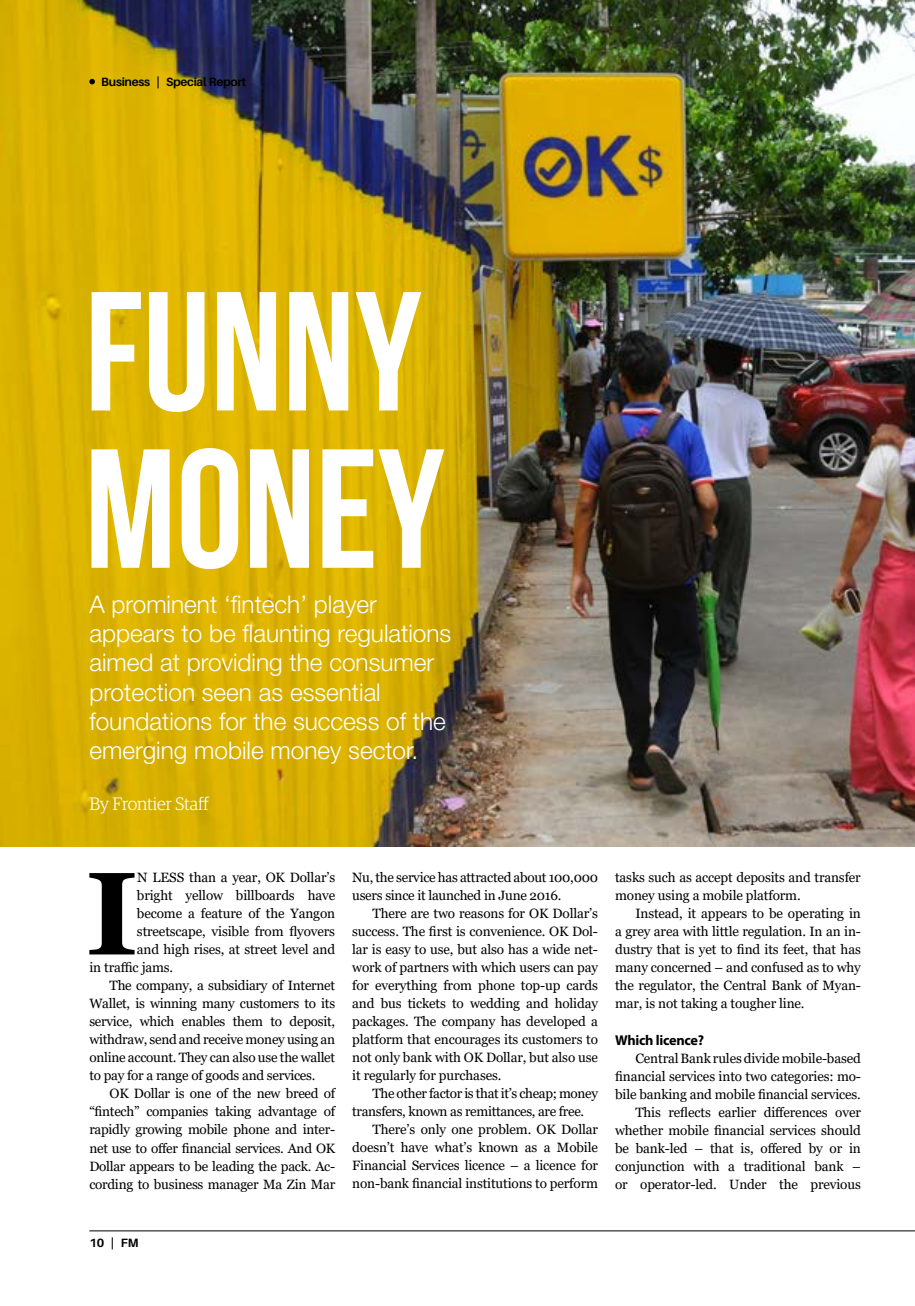
<style>
.page{position:relative;width:915px;height:1306px;background:#fff}
.page>*{position:absolute;margin:0;border:0;box-sizing:border-box;transform-origin:0 0}
.t1{font:700 169.05px/157.2px "Bebas Neue";color:#fff}
.t2{font:700 117.45px "Georgia";color:#000}
.t3{font:300 24.3px/29.2px "Helvetica Neue LT Pro";color:#fff}
.t4{font:300 18px "Guardian Egyp";letter-spacing:-.01em;color:#fff}
.t5{font:700 14.25px "Myriad Pro";letter-spacing:-.02em;color:#000}
.t6{font:13.5px/18px "Georgia";letter-spacing:-.01em;color:#000}
.t7{font:700 12px "Aileron";letter-spacing:-.025em;color:#000}
</style>
<div class="page">
<img style="left:0;top:0;width:914px;height:846px">
<hr style="left:89px;top:1230px;width:825px;height:1px;background:#000">
<svg style="left:89px;top:79px;width:6px;height:5px"></svg>
<p class="t7" style="left:101px;top:75px;width:146px">Business | Special Report</p>
<h1 class="t1" style="left:85px;top:289px;width:361px">FUNNY<br>MONEY</h1>
<h3 class="t3" style="left:89px;top:589px;width:363px">A prominent ‘fintech’ player appears to be flaunting regulations aimed at providing the consumer protection seen as essential foundations for the success of the emerging mobile money sector.</h3>
<h3 class="t4" style="left:89px;top:792px;width:121px">By Frontier Staff</h3>
<h2 class="t2" style="left:86px;top:846px;width:54px">I</h2>
<p class="t6" style="left:137px;top:868px;width:199px">N LESS than a year, OK Dollar’s</p>
<p class="t6" style="left:137px;top:886px;width:200px">bright yellow billboards have</p>
<p class="t6" style="left:137px;top:904px;width:200px">become a feature of the Yangon</p>
<p class="t6" style="left:137px;top:922px;width:200px">streetscape, visible from flyovers</p>
<p class="t6" style="left:137px;top:940px;width:200px">and high rises, at street level and</p>
<p class="t6" style="left:89px;top:958px;width:85px">in traffic jams.</p>
<p class="t6" style="left:110px;top:976px;width:227px">The company, a subsidiary of Internet</p>
<p class="t6" style="left:89px;top:994px;width:247px">Wallet, is winning many customers to its</p>
<p class="t6" style="left:89px;top:1012px;width:247px">service, which enables them to deposit,</p>
<p class="t6" style="left:89px;top:1030px;width:247px">withdraw, send and receive money using an</p>
<p class="t6" style="left:89px;top:1048px;width:247px">online account. They can also use the wallet</p>
<p class="t6" style="left:89px;top:1066px;width:227px">to pay for a range of goods and services.</p>
<p class="t6" style="left:110px;top:1084px;width:227px">OK Dollar is one of the new breed of</p>
<p class="t6" style="left:89px;top:1102px;width:247px">“fintech” companies taking advantage of</p>
<p class="t6" style="left:89px;top:1120px;width:247px">rapidly growing mobile phone and inter-</p>
<p class="t6" style="left:89px;top:1138px;width:247px">net use to offer financial services. And OK</p>
<p class="t6" style="left:89px;top:1156px;width:247px">Dollar appears to be leading the pack. Ac-</p>
<p class="t6" style="left:89px;top:1174px;width:247px">cording to business manager Ma Zin Mar</p>
<p class="t6" style="left:352px;top:868px;width:247px">Nu, the service has attracted about 100,000 users since it launched in June 2016.</p>
<p class="t6" style="left:352px;top:904px;width:247px;text-align:justify;text-indent:20px">There are two reasons for OK Dollar’s success. The first is convenience. OK Dol&shy;lar is easy to use, but also has a wide net&shy;work of partners with which users can pay for everything from phone top-up cards and bus tickets to wedding and holiday packages. The company has developed a platform that encourages its customers to not only bank with OK Dollar, but also use it regularly for purchases.</p>
<p class="t6" style="left:352px;top:1084px;width:247px;text-indent:20px">The other factor is that it’s cheap; money transfers, known as remittances, are free.</p>
<p class="t6" style="left:352px;top:1120px;width:247px;text-align:justify;text-indent:20px">There’s only one problem. OK Dollar doesn’t have what’s known as a Mobile Financial Services licence – a licence for non-bank financial institutions to perform</p>
<p class="t6" style="left:615px;top:868px;width:247px">tasks such as accept deposits and transfer money using a mobile platform.</p>
<p class="t6" style="left:615px;top:904px;width:247px;text-align:justify;text-indent:20px">Instead, it appears to be operating in a grey area with little regulation. In an in&shy;dustry that is yet to find its feet, that has many concerned – and confused as to why the regulator, the Central Bank of Myan&shy;mar, is not taking a tougher line.</p>
<p class="t5" style="left:615px;top:1030px;width:90px">Which licence?</p>
<p class="t6" style="left:615px;top:1048px;width:247px;text-align:right">Central Bank rules divide mobile-based financial services into two categories: mo&shy;bile banking and mobile financial services.<br>This reflects earlier differences over whether mobile financial services should be bank-led – that is, offered by or in conjunction with a traditional bank – or operator-led. Under the previous</p>
<p class="t7" style="left:89px;top:1235px;width:51px">10 | FM</p>
</div>
